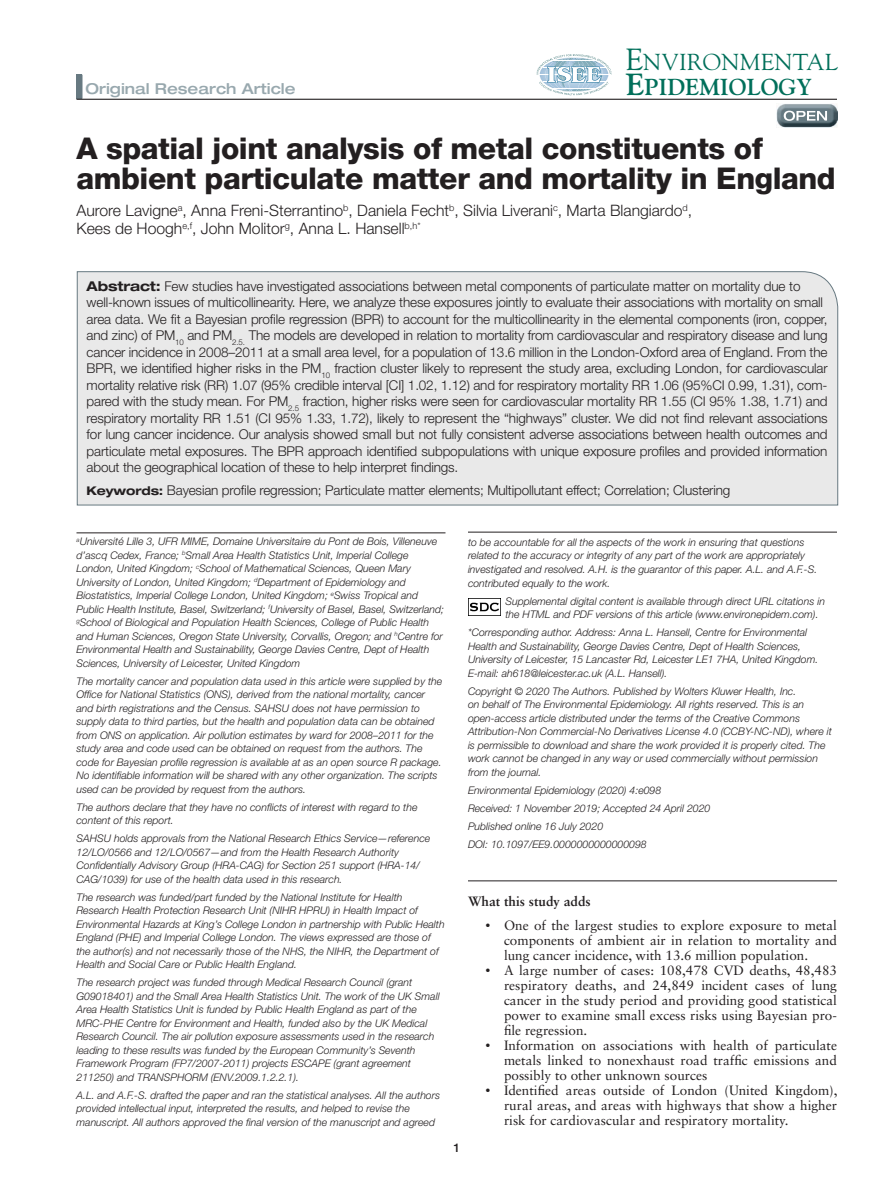
<style>
.page{position:relative;width:891px;height:1188px;background:#fff}
.page>*{position:absolute;margin:0;border:0;box-sizing:border-box;transform-origin:0 0}
.t1{font:800 30px/30px "Helvetica Neue LT Std";letter-spacing:-.015em;color:#231f20}
.t2{font:22.95px/25.2px "Goudy";letter-spacing:.01em;color:#016f5a}
.t3{font:300 15.75px/18px "Helvetica Neue LT Std";color:#231f20}
.t4{font:500 expanded 15px "Helvetica Neue LT Std";color:#98a8ae}
.t5{font:300 13.5px/16.5px "Helvetica Neue LT Std";letter-spacing:-.01em;color:#231f20}
.t6{font:13.5px/15px "Sabon LT Std";color:#231f20;text-align:justify}
.t7{font:700 13.5px "Sabon LT Std";color:#231f20}
.t8{font:500 12px "Helvetica Neue LT Std";color:#231f20}
.t9{font:italic 300 10.5px/13.5px "Helvetica Neue LT Std";color:#231f20}
.s1{font-size:30.45px}
.s2{font-weight:700;font-size:30.45px}
.s3{font-weight:700}
.s4{font-weight:700;font-stretch:expanded}
.s5{font-weight:700;font-stretch:expanded;font-size:12px}
.s6{font-family:"Gandhari Unicode"}
</style>
<div class="page">
<div style="left:76px;top:74px;width:6px;height:25px;background:#677981"></div>
<hr style="left:76px;top:99px;width:761px;height:1px;background:#231f20">
<img style="left:776px;top:104px;width:61px;height:24px">
<svg style="left:784px;top:111px;width:43px;height:10px"></svg>
<svg style="left:536px;top:54px;width:76px;height:42px"></svg>
<hr style="left:468px;top:880px;width:369px;height:1px;background:#231f20">
<hr style="left:76px;top:532px;width:370px;height:1px;background:#231f20">
<div style="left:76px;top:271px;width:762px;height:235px;background:#e9e9e9"></div>
<hr style="left:468px;top:532px;width:369px;height:1px;background:#231f20">
<img style="left:468px;top:599px;width:32px;height:17px">
<h3 class="t4" style="left:86px;top:80px;width:212px">Original Research Article</h3>
<h2 class="t2" style="left:626px;top:49px;width:214px"><span class="s1">E</span>NVIRONMENTAL<br><span class="s2">E</span><span class="s3">PIDEMIOLOGY</span></h2>
<h1 class="t1" style="left:76px;top:134px;width:761px">A spatial joint analysis of metal constituents of ambient particulate matter and mortality in England</h1>
<h3 class="t3" style="left:76px;top:201px;width:617px">Aurore Lavigne<sup>a</sup>, Anna Freni-Sterrantino<sup>b</sup>, Daniela Fecht<sup>b</sup>, Silvia Liverani<sup>c</sup>, Marta Blangiardo<sup>d</sup>,<br>Kees de Hoogh<sup>e,f</sup>, John Molitor<sup>g</sup>, Anna L. Hansell<sup>b,h*</sup></h3>
<p class="t5" style="left:87px;top:277px;width:743px"><span class="s4">Abstract:</span> Few studies have investigated associations between metal components of particulate matter on mortality due to well-known issues of multicollinearity. Here, we analyze these exposures jointly to evaluate their associations with mortality on small area data. We fit a Bayesian profile regression (BPR) to account for the multicollinearity in the elemental components (iron, copper, and zinc) of PM<sub>10</sub> and PM<sub>2.5.</sub> The models are developed in relation to mortality from cardiovascular and respiratory disease and lung cancer incidence in 2008–2011 at a small area level, for a population of 13.6 million in the London-Oxford area of England. From the BPR, we identified higher risks in the PM<sub>10</sub> fraction cluster likely to represent the study area, excluding London, for cardiovascular mortality relative risk (RR) 1.07 (95% credible interval [CI] 1.02, 1.12) and for respiratory mortality RR 1.06 (95%CI 0.99, 1.31), com&shy;pared with the study mean. For PM<sub>2.5</sub> fraction, higher risks were seen for cardiovascular mortality RR 1.55 (CI 95% 1.38, 1.71) and respiratory mortality RR 1.51 (CI 95% 1.33, 1.72), likely to represent the “highways” cluster. We did not find relevant associations for lung cancer incidence. Our analysis showed small but not fully consistent adverse associations between health outcomes and particulate metal exposures. The BPR approach identified subpopulations with unique exposure profiles and provided information about the geographical location of these to help interpret findings.</p>
<p class="t5" style="left:87px;top:481px;width:645px"><span class="s5">Keywords:</span> Bayesian profile regression; Particulate matter elements; Multipollutant effect; Correlation; Clustering</p>
<p class="t9" style="left:76px;top:535px;width:369px"><sup>a</sup>Université Lille 3, UFR MIME, Domaine Universitaire du Pont de Bois, Villeneuve d’ascq Cedex, France; <sup>b</sup>Small Area Health Statistics Unit, Imperial College London, United Kingdom; <sup>c</sup>School of Mathematical Sciences, Queen Mary University of London, United Kingdom; <sup>d</sup>Department of Epidemiology and Biostatistics, Imperial College London, United Kingdom; <sup>e</sup>Swiss Tropical and Public Health Institute, Basel, Switzerland; <sup>f</sup>University of Basel, Basel, Switzerland; <sup>g</sup>School of Biological and Population Health Sciences, College of Public Health and Human Sciences, Oregon State University, Corvallis, Oregon; and <sup>h</sup>Centre for Environmental Health and Sustainability, George Davies Centre, Dept of Health Sciences, University of Leicester, United Kingdom</p>
<p class="t9" style="left:76px;top:674px;width:367px">The mortality cancer and population data used in this article were supplied by the Office for National Statistics (ONS), derived from the national mortality, cancer and birth registrations and the Census. SAHSU does not have permission to supply data to third parties, but the health and population data can be obtained from ONS on application. Air pollution estimates by ward for 2008–2011 for the study area and code used can be obtained on request from the authors. The code for Bayesian profile regression is available at as an open source R package.<br>No identifiable information will be shared with any other organization. The scripts used can be provided by request from the authors.</p>
<p class="t9" style="left:76px;top:800px;width:342px">The authors declare that they have no conflicts of interest with regard to the content of this report.</p>
<p class="t9" style="left:76px;top:832px;width:355px">SAHSU holds approvals from the National Research Ethics Service—reference 12/LO/0566 and 12/LO/0567—and from the Health Research Authority Confidentially Advisory Group (HRA-CAG) for Section 251 support (HRA-14/ CAG/1039) for use of the health data used in this research.</p>
<p class="t9" style="left:76px;top:890px;width:370px">The research was funded/part funded by the National Institute for Health Research Health Protection Research Unit (NIHR HPRU) in Health Impact of Environmental Hazards at King’s College London in partnership with Public Health England (PHE) and Imperial College London. The views expressed are those of the author(s) and not necessarily those of the NHS, the NIHR, the Department of Health and Social Care or Public Health England.</p>
<p class="t9" style="left:76px;top:976px;width:365px">The research project was funded through Medical Research Council (grant G09018401) and the Small Area Health Statistics Unit. The work of the UK Small Area Health Statistics Unit is funded by Public Health England as part of the MRC-PHE Centre for Environment and Health, funded also by the UK Medical Research Council. The air pollution exposure assessments used in the research leading to these results was funded by the European Community’s Seventh Framework Program (FP7/2007-2011) projects ESCAPE (grant agreement 211250) and TRANSPHORM (ENV.2009.1.2.2.1).</p>
<p class="t9" style="left:76px;top:1088px;width:365px">A.L. and A.F.-S. drafted the paper and ran the statistical analyses. All the authors provided intellectual input, interpreted the results, and helped to revise the manuscript. All authors approved the final version of the manuscript and agreed</p>
<p class="t9" style="left:468px;top:535px;width:351px">to be accountable for all the aspects of the work in ensuring that questions related to the accuracy or integrity of any part of the work are appropriately investigated and resolved. A.H. is the guarantor of this paper. A.L. and A.F.-S. contributed equally to the work.</p>
<p class="t9" style="left:505px;top:594px;width:321px">Supplemental digital content is available through direct URL citations in the HTML and PDF versions of this article (www.environepidem.com).</p>
<p class="t9" style="left:468px;top:625px;width:352px">*Corresponding author. Address: Anna L. Hansell, Centre for Environmental Health and Sustainability, George Davies Centre, Dept of Health Sciences, University of Leicester, 15 Lancaster Rd, Leicester LE1 7HA, United Kingdom.<br>E-mail: ah618@leicester.ac.uk (A.L. Hansell).</p>
<p class="t9" style="left:468px;top:684px;width:365px">Copyright © 2020 The Authors. Published by Wolters Kluwer Health, Inc.<br>on behalf of The Environmental Epidemiology. All rights reserved. This is an open-access article distributed under the terms of the Creative Commons Attribution-Non Commercial-No Derivatives License 4.0 (CCBY-NC-ND), where it is permissible to download and share the work provided it is properly cited. The work cannot be changed in any way or used commercially without permission from the journal.</p>
<p class="t9" style="left:468px;top:781px;width:244px;line-height:18px">Environmental Epidemiology (2020) 4:e098<br>Received: 1 November 2019; Accepted 24 April 2020<br>Published online 16 July 2020<br>DOI: 10.1097/EE9.0000000000000098</p>
<p class="t8" style="left:453px;top:1140px;width:8px">1</p>
<p class="t7" style="left:468px;top:893px;width:124px">What this study adds</p>
<p class="t6" style="left:504px;top:918px;width:335px;text-indent:-18px"><span class="s6">•</span> One of the largest studies to explore exposure to metal components of ambient air in relation to mortality and lung cancer incidence, with 13.6 million population.</p>
<p class="t6" style="left:504px;top:963px;width:335px;text-indent:-18px"><span class="s6">•</span> A large number of cases: 108,478 CVD deaths, 48,483 respiratory deaths, and 24,849 incident cases of lung cancer in the study period and providing good statistical power to examine small excess risks using Bayesian pro&shy;file regression.</p>
<p class="t6" style="left:504px;top:1038px;width:335px;text-indent:-18px"><span class="s6">•</span> Information on associations with health of particulate metals linked to nonexhaust road traffic emissions and possibly to other unknown sources</p>
<p class="t6" style="left:504px;top:1083px;width:335px;text-indent:-18px"><span class="s6">•</span> Identified areas outside of London (United Kingdom), rural areas, and areas with highways that show a higher risk for cardiovascular and respiratory mortality.</p>
</div>
